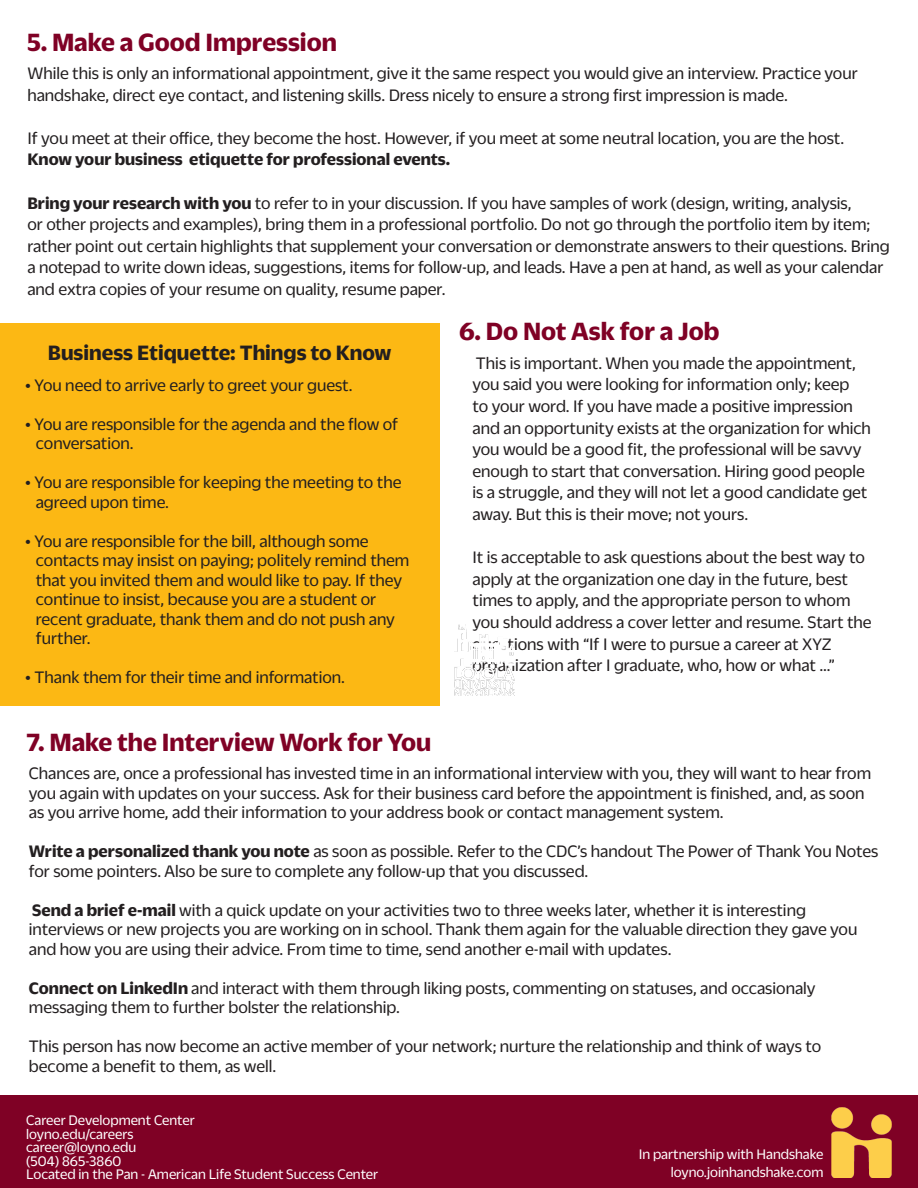
<style>
.page{position:relative;width:918px;height:1188px;background:#fff}
.page>*{position:absolute;margin:0;border:0;box-sizing:border-box;transform-origin:0 0}
.t1{font:700 27px "Duplicate Sans";color:#7f0125}
.t2{font:700 22.5px "Duplicate Sans";color:#231f20}
.t3{font:18px/21.6px "Duplicate Sans";color:#231f20}
.t4{font:15px "Duplicate Sans";color:#fff}
.s1{font-weight:700}
</style>
<div class="page">
<div style="left:0;top:323px;width:440px;height:382px;background:#fcb814"></div>
<div style="left:0;top:1096px;width:918px;height:92px;background:#7f0125"></div>
<img style="left:832px;top:1108px;width:59px;height:69px">
<img style="left:454px;top:625px;width:60px;height:71px">
<p class="t1" style="left:27px;top:23px;width:311px">5. Make a Good Impression</p>
<p class="t3" style="left:27px;top:61px;width:832px">While this is only an informational appointment, give it the same respect you would give an interview. Practice your handshake, direct eye contact, and listening skills. Dress nicely to ensure a strong first impression is made.</p>
<p class="t3" style="left:27px;top:126px;width:818px">If you meet at their office, they become the host. However, if you meet at some neutral location, you are the host.<br><span class="s1">Know your business etiquette for professional events.</span></p>
<p class="t3" style="left:27px;top:191px;width:864px"><span class="s1">Bring your research with you</span> to refer to in your discussion. If you have samples of work (design, writing, analysis,<br>or other projects and examples), bring them in a professional portfolio. Do not go through the portfolio item by item; rather point out certain highlights that supplement your conversation or demonstrate answers to their questions. Bring a notepad to write down ideas, suggestions, items for follow-up, and leads. Have a pen at hand, as well as your calendar and extra copies of your resume on quality, resume paper.</p>
<p class="t2" style="left:48px;top:337px;width:345px">Business Etiquette: Things to Know</p>
<p class="t3" style="left:25px;top:373px;width:329px">• You need to arrive early to greet your guest.</p>
<p class="t3" style="left:25px;top:412px;width:374px">• You are responsible for the agenda and the flow of</p>
<p class="t3" style="left:36px;top:431px;width:100px">conversation.</p>
<p class="t3" style="left:25px;top:470px;width:378px">• You are responsible for keeping the meeting to the</p>
<p class="t3" style="left:36px;top:490px;width:135px">agreed upon time.</p>
<p class="t3" style="left:25px;top:529px;width:345px">• You are responsible for the bill, although some</p>
<p class="t3" style="left:36px;top:550px;width:375px;line-height:19.5px">contacts may insist on paying; politely remind them that you invited them and would like to pay. If they continue to insist, because you are a student or recent graduate, thank them and do not push any further.</p>
<p class="t3" style="left:25px;top:665px;width:321px">• Thank them for their time and information.</p>
<p class="t1" style="left:27px;top:724px;width:406px">7. Make the Interview Work for You</p>
<p class="t1" style="left:459px;top:313px;width:262px">6. Do Not Ask for a Job</p>
<p class="t3" style="left:473px;top:351px;width:400px">This is important. When you made the appointment, you said you were looking for information only; keep<br>to your word. If you have made a positive impression and an opportunity exists at the organization for which you would be a good fit, the professional will be savvy enough to start that conversation. Hiring good people is a struggle, and they will not let a good candidate get away. But this is their move; not yours.</p>
<p class="t3" style="left:473px;top:545px;width:401px">It is acceptable to ask questions about the best way to apply at the organization one day in the future, best times to apply, and the appropriate person to whom you should address a cover letter and resume. Start the questions with “If I were to pursue a career at XYZ</p>
<p class="t3" style="left:473px;top:653px;width:364px">organization after I graduate, who, how or what …”</p>
<p class="t3" style="left:29px;top:763px;width:844px;line-height:19.5px">Chances are, once a professional has invested time in an informational interview with you, they will want to hear from you again with updates on your success. Ask for their business card before the appointment is finished, and, as soon as you arrive home, add their information to your address book or contact management system.</p>
<p class="t3" style="left:29px;top:841px;width:851px;line-height:19.5px"><span class="s1">Write a personalized thank you note</span> as soon as possible. Refer to the CDC’s handout The Power of Thank You Notes for some pointers. Also be sure to complete any follow-up that you discussed.</p>
<p class="t3" style="left:32px;top:898px;width:775px"><span class="s1">Send a brief e-mail</span> with a quick update on your activities two to three weeks later, whether it is interesting</p>
<p class="t3" style="left:29px;top:919px;width:830px;line-height:19.5px">interviews or new projects you are working on in school. Thank them again for the valuable direction they gave you and how you are using their advice. From time to time, send another e-mail with updates.</p>
<p class="t3" style="left:29px;top:976px;width:788px"><span class="s1">Connect on LinkedIn</span> and interact with them through liking posts, commenting on statuses, and occasionaly</p>
<p class="t3" style="left:29px;top:995px;width:373px">messaging them to further bolster the relationship.</p>
<p class="t3" style="left:29px;top:1034px;width:794px">This person has now become an active member of your network; nurture the relationship and think of ways to</p>
<p class="t3" style="left:29px;top:1054px;width:249px">become a benefit to them, as well.</p>
<p class="t4" style="left:26px;top:1111px;width:170px">Career Development Center</p>
<p class="t4" style="left:26px;top:1124px;width:109px">loyno.edu/careers</p>
<p class="t4" style="left:26px;top:1138px;width:112px">career@loyno.edu</p>
<p class="t4" style="left:26px;top:1151px;width:97px">(504) 865-3860</p>
<p class="t4" style="left:26px;top:1165px;width:354px">Located in the Pan - American Life Student Success Center</p>
<p class="t4" style="left:639px;top:1145px;width:186px">In partnership with Handshake</p>
<p class="t4" style="left:671px;top:1163px;width:154px">loyno.joinhandshake.com</p>
</div>
